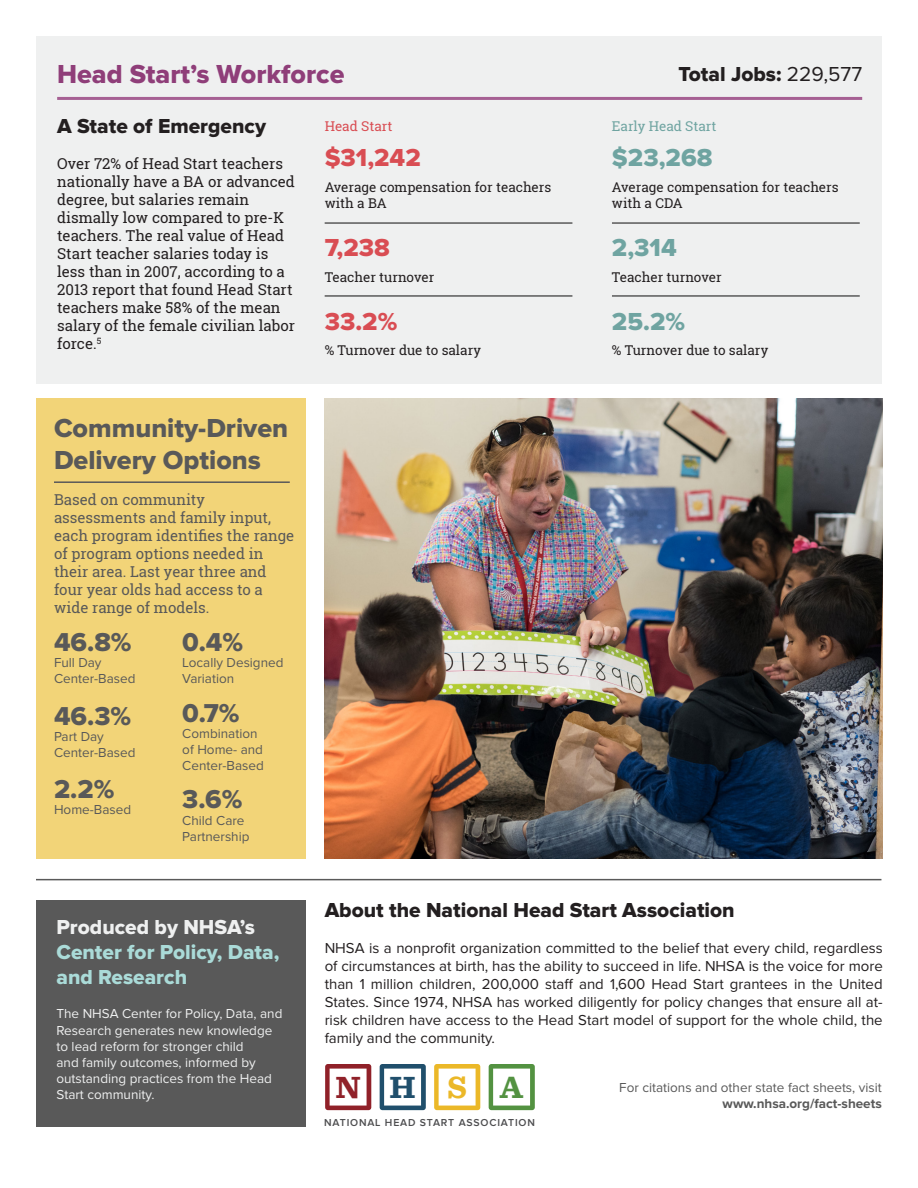
<style>
.page{position:relative;width:918px;height:1188px;background:#fff}
.page>*{position:absolute;margin:0;border:0;box-sizing:border-box;transform-origin:0 0}
.t1{font:700 32.1px "Sentinel";color:#902129}
.t2{font:27px/32.4px "Proxima Nova Extrabld";color:#595959}
.t3{font:27px "Proxima Nova Extrabld";color:#8f3e79}
.t4{font:26.85px "Proxima Nova Extrabld";color:#595959}
.t5{font:25.5px "Proxima Nova Extrabld";color:#d94d53}
.t6{font:25.5px "Proxima Nova Extrabld";color:#6fa4a1}
.t7{font:21px "Proxima Nova Extrabld";color:#231f20}
.t8{font:21px/25.2px "Proxima Nova Extrabld";color:#aadbd8}
.t9{font:21px "Proxima Nova Extrabld";color:#eff0f0}
.t10{font:15px/18px "Proxima Nova";color:#231f20;text-align:justify}
.t11{font:15px/18px "Roboto Slab";color:#231f20}
.t12{font:15px/18px "Roboto Slab";color:#595959}
.t13{font:13.5px/16.2px "Proxima Nova";color:#595959}
.t14{font:13.5px/16.2px "Proxima Nova";color:#eff0f0}
.t15{font:13.5px/16.2px "Roboto Slab";color:#231f20}
.t16{font:700 13.5px "Proxima Nova";color:#595959}
.t17{font:13.5px "Roboto Slab";color:#6fa4a1}
.t18{font:13.5px "Roboto Slab";color:#d94d53}
.t19{font:600 10.5px "Proxima Nova";letter-spacing:.08em;color:#4d4d4f}
.s1{font-family:"Proxima Nova"}
.s2{color:#204f6c}
.s3{color:#ebb828}
.s4{color:#539241}
</style>
<div class="page">
<div style="left:36px;top:900px;width:270px;height:227px;background:#595959"></div>
<hr style="left:36px;top:879px;width:845px;height:1px;background:#595959">
<div style="left:36px;top:36px;width:846px;height:347px;background:#eff0f0"></div>
<hr style="left:57px;top:97px;width:805px;height:3px;background:#a66093">
<hr style="left:325px;top:295px;width:247px;height:2px;background:#595959">
<hr style="left:612px;top:295px;width:248px;height:2px;background:#595959">
<hr style="left:325px;top:222px;width:247px;height:2px;background:#595959">
<hr style="left:612px;top:222px;width:248px;height:2px;background:#595959">
<img style="left:324px;top:398px;width:559px;height:461px">
<div style="left:36px;top:398px;width:270px;height:461px;background:#f2d478"></div>
<hr style="left:54px;top:481px;width:236px;height:2px;background:#595959">
<svg style="left:325px;top:1064px;width:46px;height:46px"></svg>
<svg style="left:380px;top:1064px;width:46px;height:46px"></svg>
<svg style="left:434px;top:1064px;width:46px;height:46px"></svg>
<svg style="left:489px;top:1064px;width:46px;height:46px"></svg>
<h2 class="t3" style="left:57px;top:58px;width:289px">Head Start’s Workforce</h2>
<h3 class="t7" style="left:57px;top:114px;width:210px">A State of Emergency</h3>
<p class="t11" style="left:57px;top:155px;width:239px">Over 72% of Head Start teachers nationally have a BA or advanced degree, but salaries remain dismally low compared to pre-K teachers. The real value of Head<br>Start teacher salaries today is less than in 2007, according to a<br>2013 report that found Head Start teachers make 58% of the mean salary of the female civilian labor force.<sup>5</sup></p>
<p class="t18" style="left:325px;top:117px;width:69px">Head Start</p>
<h3 class="t5" style="left:325px;top:143px;width:98px">$31,242</h3>
<p class="t15" style="left:325px;top:178px;width:228px">Average compensation for teachers with a BA</p>
<h3 class="t5" style="left:325px;top:233px;width:67px">7,238</h3>
<p class="t15" style="left:325px;top:268px;width:111px">Teacher turnover</p>
<h3 class="t5" style="left:325px;top:307px;width:74px">33.2%</h3>
<p class="t15" style="left:325px;top:342px;width:158px">% Turnover due to salary</p>
<h2 class="t2" style="left:54px;top:412px;width:236px">Community-Driven<br>Delivery Options</h2>
<p class="t12" style="left:54px;top:490px;width:242px">Based on community assessments and family input, each program identifies the range of program options needed in their area. Last year three and four year olds had access to a wide range of models.</p>
<h3 class="t4" style="left:54px;top:627px;width:79px">46.8%</h3>
<p class="t13" style="left:54px;top:655px;width:83px">Full Day<br>Center-Based</p>
<h3 class="t4" style="left:54px;top:700px;width:79px">46.3%</h3>
<p class="t13" style="left:54px;top:728px;width:83px">Part Day<br>Center-Based</p>
<h3 class="t4" style="left:54px;top:774px;width:62px">2.2%</h3>
<p class="t13" style="left:54px;top:802px;width:79px">Home-Based</p>
<h3 class="t4" style="left:182px;top:627px;width:62px">0.4%</h3>
<p class="t13" style="left:182px;top:655px;width:103px">Locally Designed<br>Variation</p>
<h3 class="t4" style="left:182px;top:697px;width:59px">0.7%</h3>
<p class="t13" style="left:182px;top:725px;width:83px">Combination of Home- and<br>Center-Based</p>
<h3 class="t4" style="left:182px;top:784px;width:62px">3.6%</h3>
<p class="t13" style="left:182px;top:812px;width:69px">Child Care<br>Partnership</p>
<h3 class="t7" style="left:678px;top:62px;width:185px">Total Jobs: <span class="s1">229,577</span></h3>
<p class="t17" style="left:612px;top:117px;width:106px">Early Head Start</p>
<h3 class="t6" style="left:612px;top:143px;width:102px">$23,268</h3>
<p class="t15" style="left:612px;top:178px;width:228px">Average compensation for teachers with a CDA</p>
<h3 class="t6" style="left:612px;top:233px;width:66px">2,314</h3>
<p class="t15" style="left:612px;top:268px;width:111px">Teacher turnover</p>
<h3 class="t6" style="left:612px;top:307px;width:75px">25.2%</h3>
<p class="t15" style="left:612px;top:342px;width:158px">% Turnover due to salary</p>
<h3 class="t9" style="left:56px;top:915px;width:200px">Produced by NHSA’s</h3>
<h3 class="t8" style="left:56px;top:940px;width:224px">Center for Policy, Data, and Research</h3>
<p class="t14" style="left:56px;top:1006px;width:228px">The NHSA Center for Policy, Data, and<br>Research generates new knowledge to lead reform for stronger child<br>and family outcomes, informed by outstanding practices from the Head<br>Start community.</p>
<h3 class="t7" style="left:325px;top:898px;width:412px">About the National Head Start Association</h3>
<p class="t10" style="left:325px;top:939px;width:560px">NHSA is a nonprofit organization committed to the belief that every child, regardless of circumstances at birth, has the ability to succeed in life. NHSA is the voice for more than 1 million children, 200,000 staff and 1,600 Head Start grantees in the United States. Since 1974, NHSA has worked diligently for policy changes that ensure all at&shy;risk children have access to the Head Start model of support for the whole child, the family and the community.</p>
<p class="t13" style="left:619px;top:1079px;width:264px">For citations and other state fact sheets, visit</p>
<p class="t16" style="left:723px;top:1096px;width:161px">www.nhsa.org/fact-sheets</p>
<h1 class="t1" style="left:335px;top:1062px;width:190px">N<span class="s2">H</span><span class="s3">S</span><span class="s4">A</span></h1>
<p class="t19" style="left:324px;top:1118px;width:212px">NATIONAL HEAD START ASSOCIATION</p>
</div>
